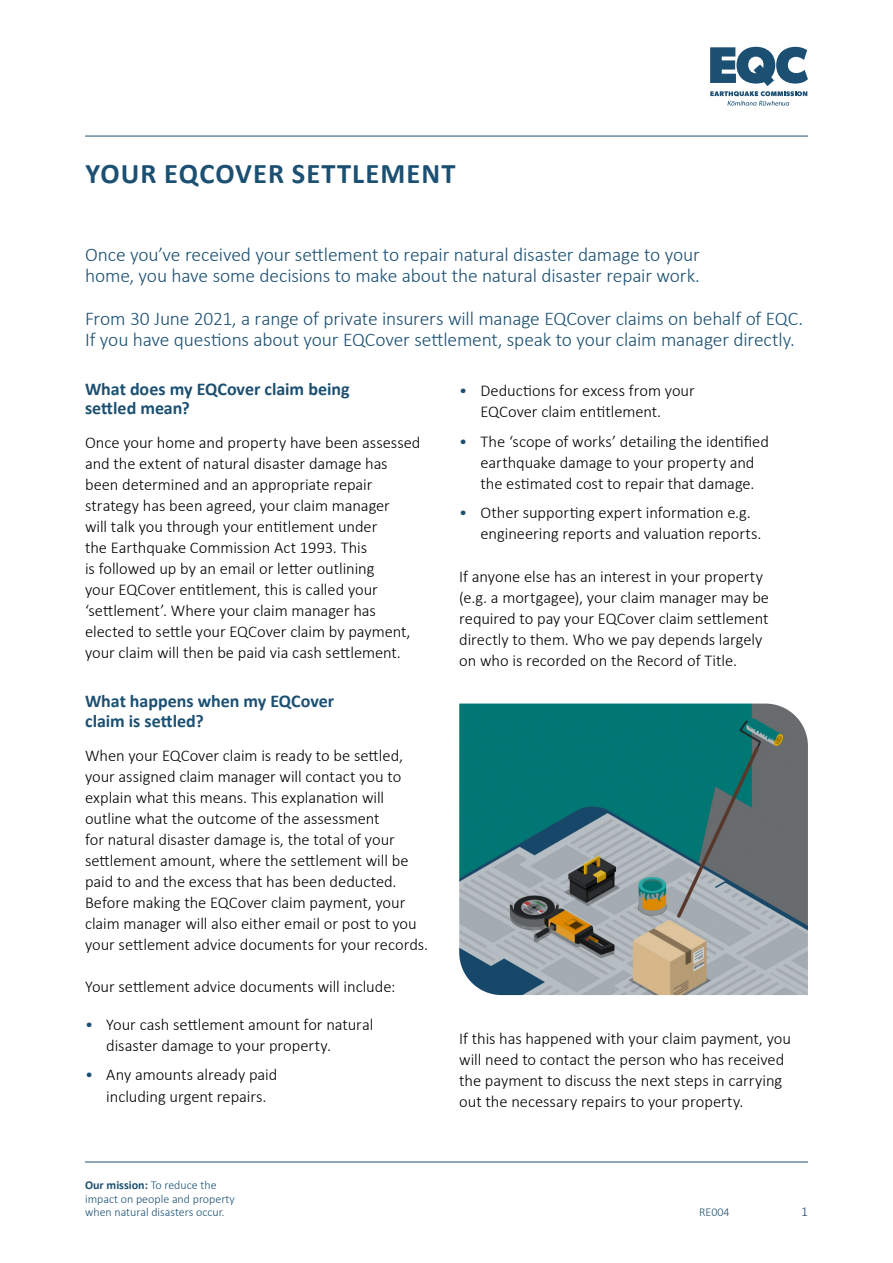
<style>
.page{position:relative;width:893px;height:1263px;background:#fff}
.page>*{position:absolute;margin:0;border:0;box-sizing:border-box;transform-origin:0 0}
.t1{font:700 28.5px "Calibri";letter-spacing:.04em;color:#1c5072}
.t2{font:300 19.5px/21px "Calibri";letter-spacing:-.01em;color:#1c5072}
.t3{font:700 18px/19.5px "Calibri";letter-spacing:-.005em;color:#1c5072}
.t4{font:300 16.5px/21px "Calibri";letter-spacing:-.005em;color:#000}
.t5{font:300 13.5px "Calibri";color:#1c4468}
.t6{font:300 12px/13.5px "Calibri";color:#1c5072}
.s1{color:#1c5072}
.s2{font-weight:700}
</style>
<div class="page">
<hr style="left:85px;top:1161px;width:723px;height:1px;background:#1c5072">
<hr style="left:85px;top:136px;width:723px;height:1px;background:#1c5072">
<svg style="left:710px;top:47px;width:98px;height:59px"></svg>
<div style="left:459px;top:703px;width:349px;height:292px;background:#1c5072;opacity:.15"></div>
<h1 class="t1" style="left:86px;top:153px;width:371px">YOUR EQCOVER SETTLEMENT</h1>
<p class="t2" style="left:85px;top:244px;width:616px">Once you’ve received your settlement to repair natural disaster damage to your home, you have some decisions to make about the natural disaster repair work.</p>
<p class="t2" style="left:85px;top:307px;width:720px">From 30 June 2021, a range of private insurers will manage EQCover claims on behalf of EQC.<br>If you have questions about your EQCover settlement, speak to your claim manager directly.</p>
<p class="t3" style="left:85px;top:379px;width:266px">What does my EQCover claim being settled mean?</p>
<p class="t4" style="left:85px;top:432px;width:337px">Once your home and property have been assessed and the extent of natural disaster damage has been determined and an appropriate repair strategy has been agreed, your claim manager<br>will talk you through your entitlement under<br>the Earthquake Commission Act 1993. This<br>is followed up by an email or letter outlining<br>your EQCover entitlement, this is called your ‘settlement’. Where your claim manager has elected to settle your EQCover claim by payment, your claim will then be paid via cash settlement.</p>
<p class="t3" style="left:85px;top:691px;width:251px">What happens when my EQCover claim is settled?</p>
<p class="t4" style="left:85px;top:744px;width:345px">When your EQCover claim is ready to be settled, your assigned claim manager will contact you to explain what this means. This explanation will outline what the outcome of the assessment<br>for natural disaster damage is, the total of your settlement amount, where the settlement will be paid to and the excess that has been deducted.<br>Before making the EQCover claim payment, your claim manager will also either email or post to you your settlement advice documents for your records.</p>
<p class="t4" style="left:85px;top:976px;width:312px">Your settlement advice documents will include:</p>
<p class="t4" style="left:106px;top:1014px;width:269px;text-indent:-21px"><span class="s1">•</span> Your cash settlement amount for natural disaster damage to your property.</p>
<p class="t4" style="left:106px;top:1064px;width:173px;text-indent:-21px"><span class="s1">•</span> Any amounts already paid including urgent repairs.</p>
<p class="t4" style="left:480px;top:380px;width:216px;text-indent:-21px"><span class="s1">•</span> Deductions for excess from your<br>EQCover claim entitlement.</p>
<p class="t4" style="left:459px;top:431px;width:311px;text-align:center"><span class="s1">•</span> The ‘scope of works’ detailing the identified earthquake damage to your property and<br>the estimated cost to repair that damage.</p>
<p class="t4" style="left:480px;top:502px;width:283px;text-indent:-21px"><span class="s1">•</span> Other supporting expert information e.g. engineering reports and valuation reports.</p>
<p class="t4" style="left:459px;top:565px;width:311px">If anyone else has an interest in your property (e.g. a mortgagee), your claim manager may be required to pay your EQCover claim settlement directly to them. Who we pay depends largely on who is recorded on the Record of Title.</p>
<p class="t4" style="left:459px;top:1028px;width:333px">If this has happened with your claim payment, you will need to contact the person who has received the payment to discuss the next steps in carrying out the necessary repairs to your property.</p>
<p class="t6" style="left:85px;top:1178px;width:151px"><span class="s2">Our mission:</span> To reduce the impact on people and property when natural disasters occur.</p>
<p class="t6" style="left:699px;top:1205px;width:32px">RE004</p>
<p class="t5" style="left:801px;top:1203px;width:8px">1</p>
</div>
